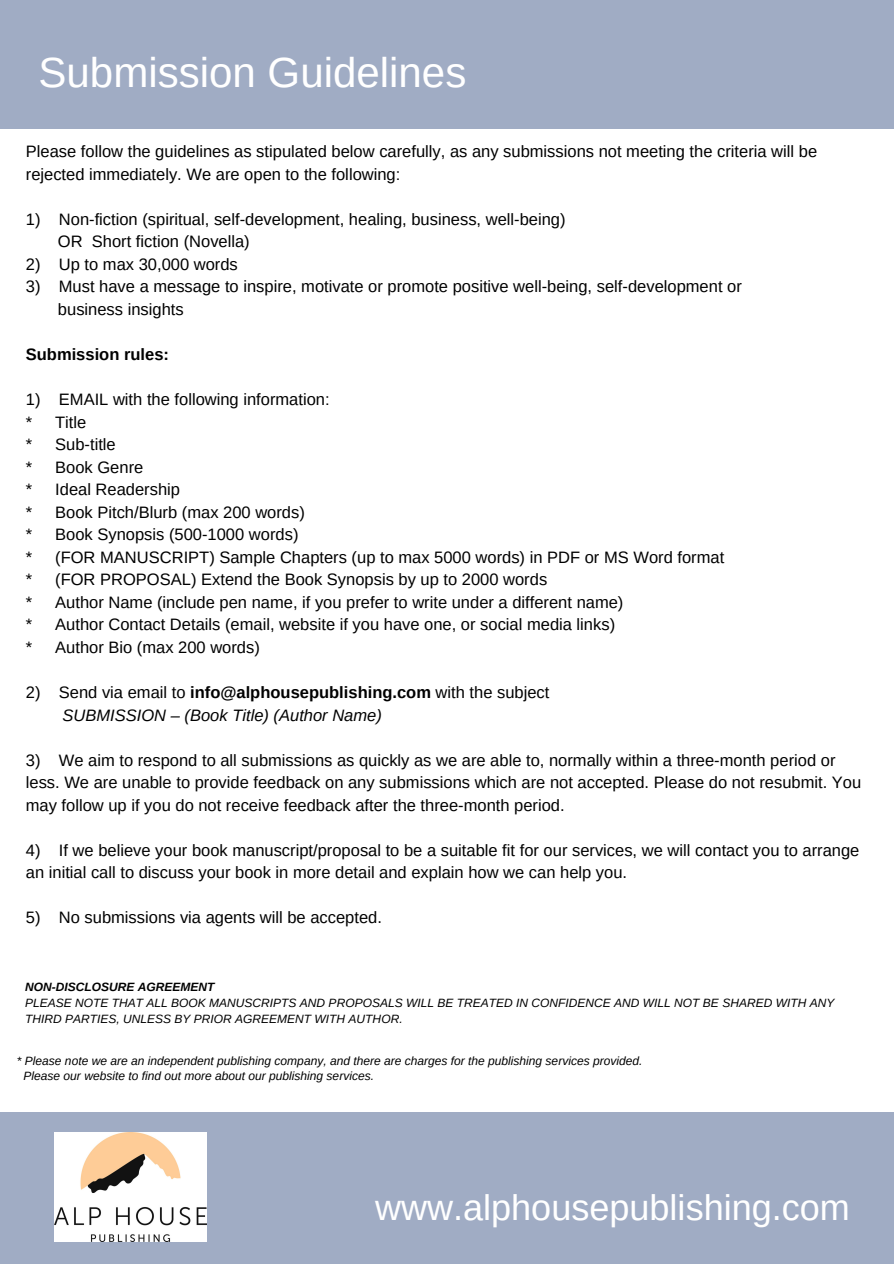
<style>
.page{position:relative;width:894px;height:1264px;background:#fff}
.page>*{position:absolute;margin:0;border:0;box-sizing:border-box;transform-origin:0 0}
.t1{font:42px "Arimo";color:#fff}
.t2{font:36px "Arimo";color:#fff}
.t3{font:16.5px/22.5px "Arimo";color:#000}
.t4{font:italic 16.5px/22.5px "Arimo";color:#000}
.t5{font:700 16.5px "Arimo";color:#000}
.t6{font:italic 12px/15.8px "Arimo";color:#000}
.t7{font:italic 700 12px "Arimo";color:#000}
.s1{font-style:normal}
.s2{font-weight:700;font-style:normal}
</style>
<div class="page">
<div style="left:0;top:0;width:893px;height:128px;background:#a0acc4"></div>
<div style="left:0;top:1112px;width:893px;height:151px;background:#a0acc4"></div>
<img style="left:54px;top:1132px;width:152px;height:109px">
<h1 class="t1" style="left:39px;top:49px;width:429px">Submission Guidelines</h1>
<p class="t3" style="left:26px;top:140px;width:792px">Please follow the guidelines as stipulated below carefully, as any submissions not meeting the criteria will be rejected immediately. We are open to the following:</p>
<p class="t3" style="left:58px;top:208px;width:509px;text-indent:-32px">1) Non-fiction (spiritual, self-development, healing, business, well-being)<br>OR Short fiction (Novella)</p>
<p class="t3" style="left:26px;top:253px;width:213px">2) Up to max 30,000 words</p>
<p class="t3" style="left:58px;top:275px;width:685px;text-indent:-32px">3) Must have a message to inspire, motivate or promote positive well-being, self-development or business insights</p>
<p class="t5" style="left:26px;top:345px;width:145px">Submission rules:</p>
<p class="t3" style="left:26px;top:388px;width:699px">1) EMAIL with the following information:<br>* Title<br>* Sub-title<br>* Book Genre<br>* Ideal Readership<br>* Book Pitch/Blurb (max 200 words)<br>* Book Synopsis (500-1000 words)<br>* (FOR MANUSCRIPT) Sample Chapters (up to max 5000 words) in PDF or MS Word format * (FOR PROPOSAL) Extend the Book Synopsis by up to 2000 words<br>* Author Name (include pen name, if you prefer to write under a different name)<br>* Author Contact Details (email, website if you have one, or social media links)<br>* Author Bio (max 200 words)</p>
<p class="t4" style="left:63px;top:681px;width:488px;text-indent:-37px"><span class="s1">2) Send via email to</span> <span class="s2">info@alphousepublishing.com</span> <span class="s1">with the subject<br></span>SUBMISSION – (Book Title) (Author Name)</p>
<p class="t3" style="left:26px;top:748px;width:836px">3) We aim to respond to all submissions as quickly as we are able to, normally within a three-month period or less. We are unable to provide feedback on any submissions which are not accepted. Please do not resubmit. You may follow up if you do not receive feedback after the three-month period.</p>
<p class="t3" style="left:26px;top:838px;width:834px">4) If we believe your book manuscript/proposal to be a suitable fit for our services, we will contact you to arrange an initial call to discuss your book in more detail and explain how we can help you.</p>
<p class="t3" style="left:26px;top:906px;width:357px">5) No submissions via agents will be accepted.</p>
<p class="t7" style="left:25px;top:980px;width:191px">NON-DISCLOSURE AGREEMENT</p>
<p class="t6" style="left:25px;top:995px;width:810px">PLEASE NOTE THAT ALL BOOK MANUSCRIPTS AND PROPOSALS WILL BE TREATED IN CONFIDENCE AND WILL NOT BE SHARED WITH ANY<br>THIRD PARTIES, UNLESS BY PRIOR AGREEMENT WITH AUTHOR.</p>
<p class="t6" style="left:24px;top:1052px;width:620px;text-indent:-7px">* Please note we are an independent publishing company, and there are charges for the publishing services provided.<br>Please our website to find out more about our publishing services.</p>
<h2 class="t2" style="left:375px;top:1187px;width:476px">www.alphousepublishing.com</h2>
</div>
